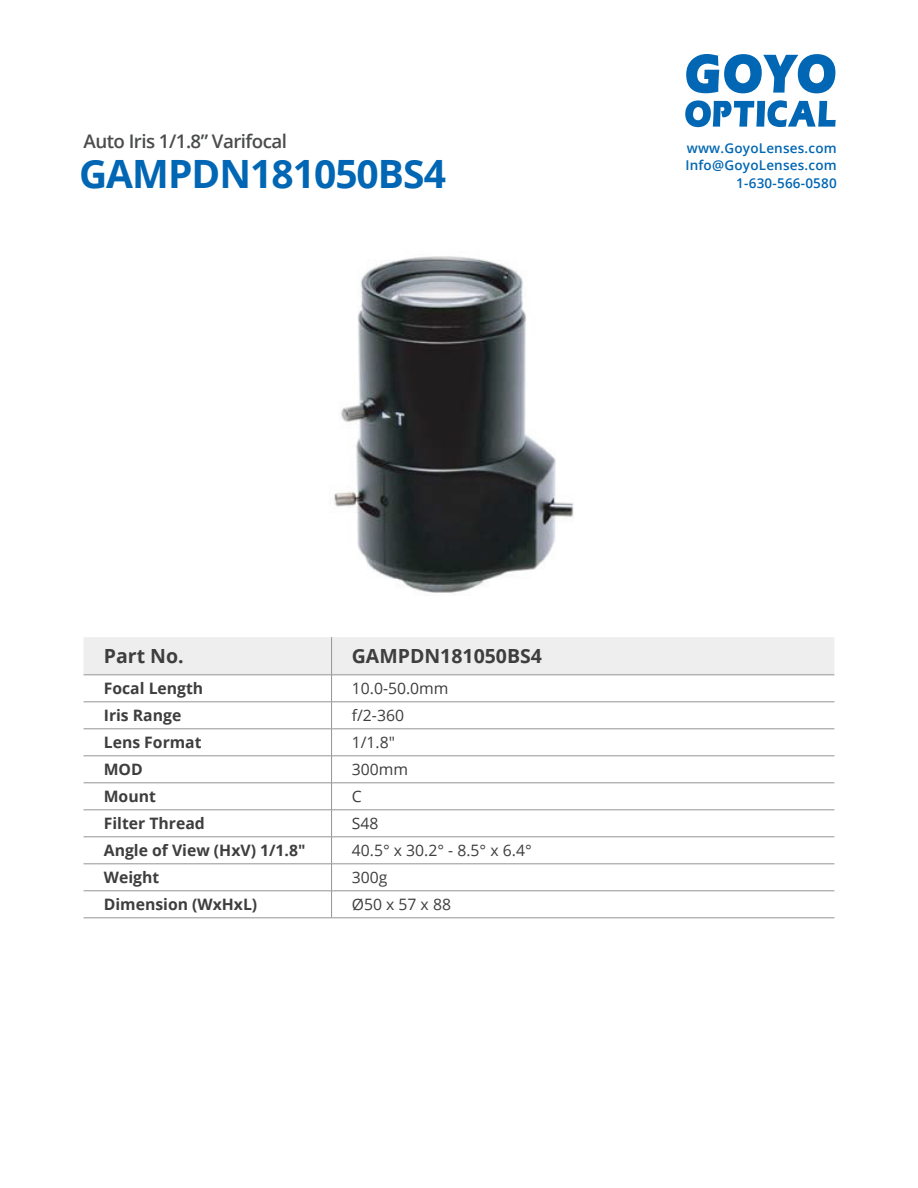
<style>
.page{position:relative;width:918px;height:1188px;background:#fff}
.page>*{position:absolute;margin:0;border:0;box-sizing:border-box;transform-origin:0 0}
.t1{font:700 39px "Open Sans";letter-spacing:-.025em;color:#0166b3}
.t2{font:700 19.5px "Open Sans";color:#3e3e3f}
.t3{font:600 18.75px "Open Sans";letter-spacing:-.03em;color:#4b4c4d}
.t4{font:700 15.75px "Open Sans";color:#3e3e3f}
.t5{font:15.75px "Open Sans";color:#3e3e3f}
.t6{font:600 13.5px/17.4px "Open Sans";letter-spacing:.015em;color:#0166b3;text-align:right}
</style>
<div class="page">
<svg style="left:686px;top:54px;width:149px;height:39px"></svg>
<svg style="left:685px;top:100px;width:151px;height:27px"></svg>
<svg style="left:84px;top:637px;width:750px;height:281px"></svg>
<hr style="left:84px;top:918px;width:248px;height:1px;background:#939598">
<hr style="left:332px;top:918px;width:502px;height:1px;background:#939598">
<img style="left:334px;top:256px;width:240px;height:337px">
<p class="t3" style="left:84px;top:128px;width:205px">Auto Iris 1/1.8” Varifocal</p>
<p class="t1" style="left:79px;top:146px;width:368px">GAMPDN181050BS4</p>
<p class="t6" style="left:685px;top:139px;width:153px">www.GoyoLenses.com<br>Info@GoyoLenses.com<br>1-630-566-0580</p>
<p class="t2" style="left:104px;top:642px;width:81px">Part No.</p>
<p class="t2" style="left:352px;top:642px;width:192px">GAMPDN181050BS4</p>
<p class="t4" style="left:104px;top:678px;width:101px">Focal Length</p>
<p class="t5" style="left:352px;top:678px;width:98px">10.0-50.0mm</p>
<p class="t4" style="left:104px;top:705px;width:79px">Iris Range</p>
<p class="t5" style="left:352px;top:705px;width:54px">f/2-360</p>
<p class="t4" style="left:104px;top:732px;width:99px">Lens Format</p>
<p class="t5" style="left:352px;top:732px;width:45px">1/1.8″</p>
<p class="t4" style="left:104px;top:759px;width:41px">MOD</p>
<p class="t5" style="left:352px;top:759px;width:58px">300mm</p>
<p class="t4" style="left:104px;top:786px;width:54px">Mount</p>
<p class="t5" style="left:352px;top:786px;width:11px">C</p>
<p class="t4" style="left:104px;top:813px;width:103px">Filter Thread</p>
<p class="t5" style="left:352px;top:813px;width:28px">S48</p>
<p class="t4" style="left:104px;top:840px;width:203px">Angle of View (HxV) 1/1.8″</p>
<p class="t5" style="left:352px;top:840px;width:181px">40.5° x 30.2° - 8.5° x 6.4°</p>
<p class="t4" style="left:104px;top:867px;width:57px">Weight</p>
<p class="t5" style="left:352px;top:867px;width:37px">300g</p>
<p class="t4" style="left:104px;top:894px;width:155px">Dimension (WxHxL)</p>
<p class="t5" style="left:352px;top:894px;width:101px">Ø50 x 57 x 88</p>
</div>
